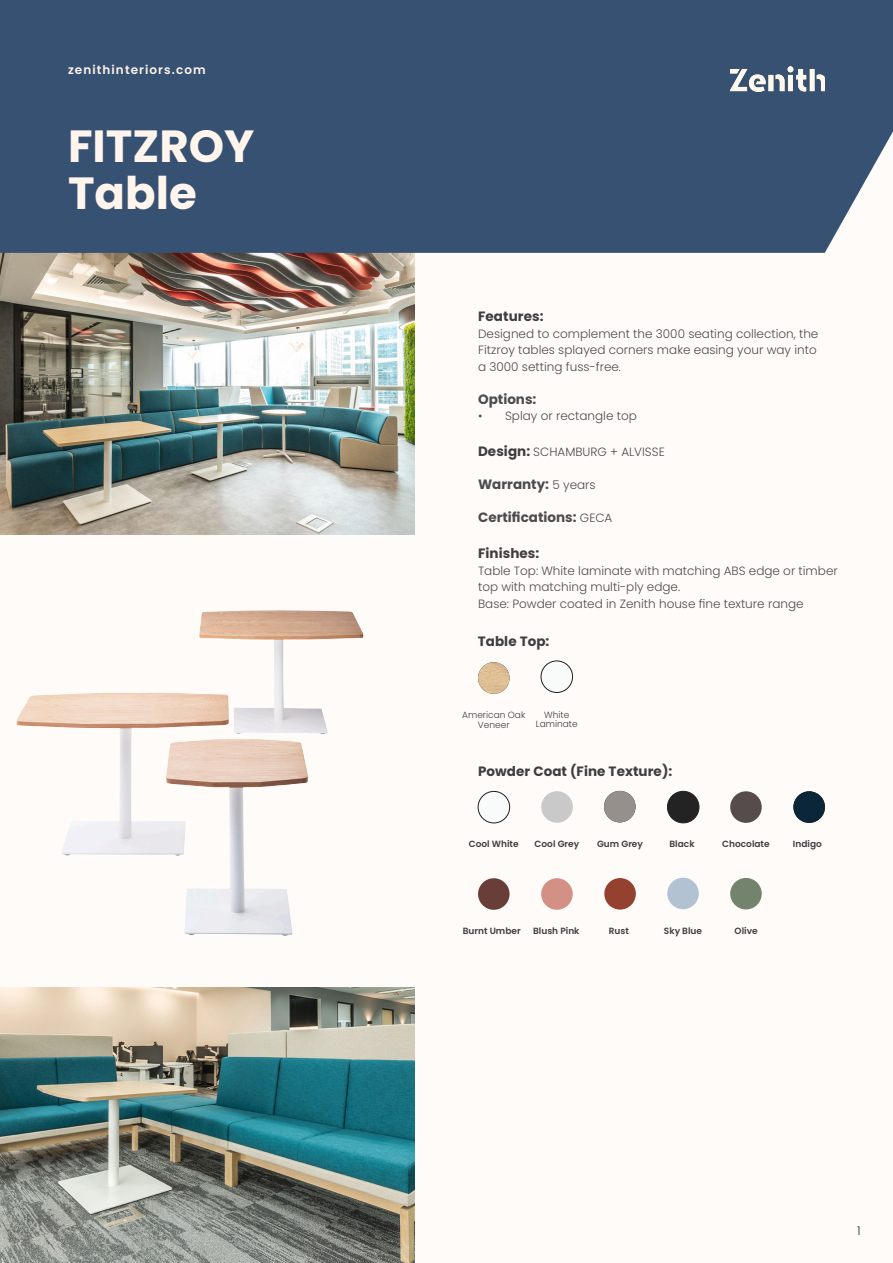
<style>
.page{position:relative;width:893px;height:1263px;background:#fffbf8}
.page>*{position:absolute;margin:0;border:0;box-sizing:border-box;transform-origin:0 0}
.PRODUCT_NAME{font:700 45px/47.2px "Poppins";color:#fff5ed}
.t1{font:700 13.5px "Poppins";letter-spacing:.005em;color:#3e3e3f}
.COPY{font:700 13.5px "Poppins";color:#4b4c4d}
.COPY-2{font:300 12px/16.5px "Poppins";color:#4b4c4d}
.WEBSITE_TOP_LEFT{font:600 12px "Poppins";letter-spacing:.09em;color:#fdf3eb}
.t2{font:300 12px "Poppins";color:#312f30}
.COLOURS_SPECS{font:600 9px "Poppins";color:#3e3e3f}
.COLOURS_SPECS-2{font:300 9px/9.8px "Poppins";color:#3e3e3f;text-align:center}
.s1{font-weight:700;font-size:13.5px;color:#3e3e3f}
.s2{font-weight:300;font-size:12px}
</style>
<div class="page">
<img style="left:0;top:253px;width:415px;height:281px">
<img style="left:0;top:988px;width:415px;height:275px">
<img style="left:16px;top:610px;width:348px;height:326px">
<div style="left:0;top:0;width:893px;height:253px;background:#375172"></div>
<img style="left:731px;top:67px;width:94px;height:25px">
<img style="left:478px;top:662px;width:32px;height:32px;border-radius:16px">
<svg style="left:541px;top:661px;width:32px;height:31px"></svg>
<div style="left:541px;top:661px;width:32px;height:32px;border:1px solid #231f20;border-radius:50%"></div>
<svg style="left:478px;top:791px;width:32px;height:32px"></svg>
<div style="left:478px;top:791px;width:32px;height:32px;border:1px solid #231f20;border-radius:50%"></div>
<div style="left:667px;top:791px;width:32px;height:32px;background:#222322;border-radius:16px"></div>
<div style="left:667px;top:791px;width:32px;height:32px;border:1px solid #231f20;border-radius:50%"></div>
<div style="left:730px;top:878px;width:32px;height:31px;background:#74836e;border-radius:50%"></div>
<div style="left:478px;top:878px;width:32px;height:32px;background:#693e38;border-radius:50%"></div>
<div style="left:541px;top:791px;width:32px;height:32px;background:#c9c9c9;border-radius:50%"></div>
<div style="left:541px;top:878px;width:32px;height:32px;background:#d39185;border-radius:50%"></div>
<div style="left:667px;top:878px;width:32px;height:31px;background:#b2c2d2;border-radius:50%"></div>
<div style="left:730px;top:791px;width:32px;height:32px;background:#564c4b;border-radius:50%"></div>
<div style="left:604px;top:878px;width:32px;height:31px;background:#94412f;border-radius:50%"></div>
<div style="left:793px;top:791px;width:32px;height:32px;background:#0b2539;border-radius:16px"></div>
<div style="left:604px;top:791px;width:32px;height:31px;background:#95908c;border-radius:16px"></div>
<p class="WEBSITE_TOP_LEFT" style="left:68px;top:63px;width:139px">zenithinteriors.com</p>
<p class="PRODUCT_NAME" style="left:68px;top:123px;width:188px">FITZROY<br>Table</p>
<p class="t1" style="left:478px;top:309px;width:67px">Features:</p>
<p class="COPY-2" style="left:478px;top:325px;width:342px">Designed to complement the 3000 seating collection, the<br>Fitzroy tables splayed corners make easing your way into a 3000 setting fuss-free.</p>
<p class="COPY" style="left:478px;top:391px;width:60px">Options:</p>
<p class="COPY-2" style="left:478px;top:408px;width:160px">• Splay or rectangle top</p>
<p class="COPY-2" style="left:478px;top:444px;width:188px"><span class="s1">Design:</span> SCHAMBURG + ALVISSE</p>
<p class="COPY" style="left:478px;top:477px;width:119px">Warranty: <span class="s2">5 years</span></p>
<p class="COPY" style="left:478px;top:510px;width:136px">Certifications: <span class="s2">GECA</span></p>
<p class="t1" style="left:478px;top:546px;width:63px">Finishes:</p>
<p class="COPY-2" style="left:478px;top:562px;width:361px">Table Top: White laminate with matching ABS edge or timber top with matching multi-ply edge.</p>
<p class="COPY-2" style="left:478px;top:595px;width:327px">Base: Powder coated in Zenith house fine texture range</p>
<p class="t1" style="left:478px;top:633px;width:73px">Table Top:</p>
<p class="COLOURS_SPECS-2" style="left:462px;top:710px;width:65px">American Oak<br>Veneer</p>
<p class="COLOURS_SPECS-2" style="left:544px;top:709px;width:27px">White</p>
<p class="COLOURS_SPECS-2" style="left:536px;top:719px;width:43px">Laminate</p>
<p class="t1" style="left:478px;top:764px;width:196px">Powder Coat (Fine Texture):</p>
<p class="COLOURS_SPECS" style="left:469px;top:839px;width:51px">Cool White</p>
<p class="COLOURS_SPECS" style="left:669px;top:838px;width:27px">Black</p>
<p class="COLOURS_SPECS" style="left:597px;top:839px;width:47px">Gum Grey</p>
<p class="COLOURS_SPECS" style="left:793px;top:839px;width:30px">Indigo</p>
<p class="COLOURS_SPECS" style="left:535px;top:839px;width:46px">Cool Grey</p>
<p class="COLOURS_SPECS" style="left:722px;top:839px;width:49px">Chocolate</p>
<p class="COLOURS_SPECS" style="left:463px;top:925px;width:59px">Burnt Umber</p>
<p class="COLOURS_SPECS" style="left:735px;top:925px;width:25px">Olive</p>
<p class="COLOURS_SPECS" style="left:533px;top:925px;width:48px">Blush Pink</p>
<p class="COLOURS_SPECS" style="left:664px;top:925px;width:40px">Sky Blue</p>
<p class="COLOURS_SPECS" style="left:609px;top:925px;width:22px">Rust</p>
<p class="t2" style="left:857px;top:1224px;width:5px">1</p>
</div>
